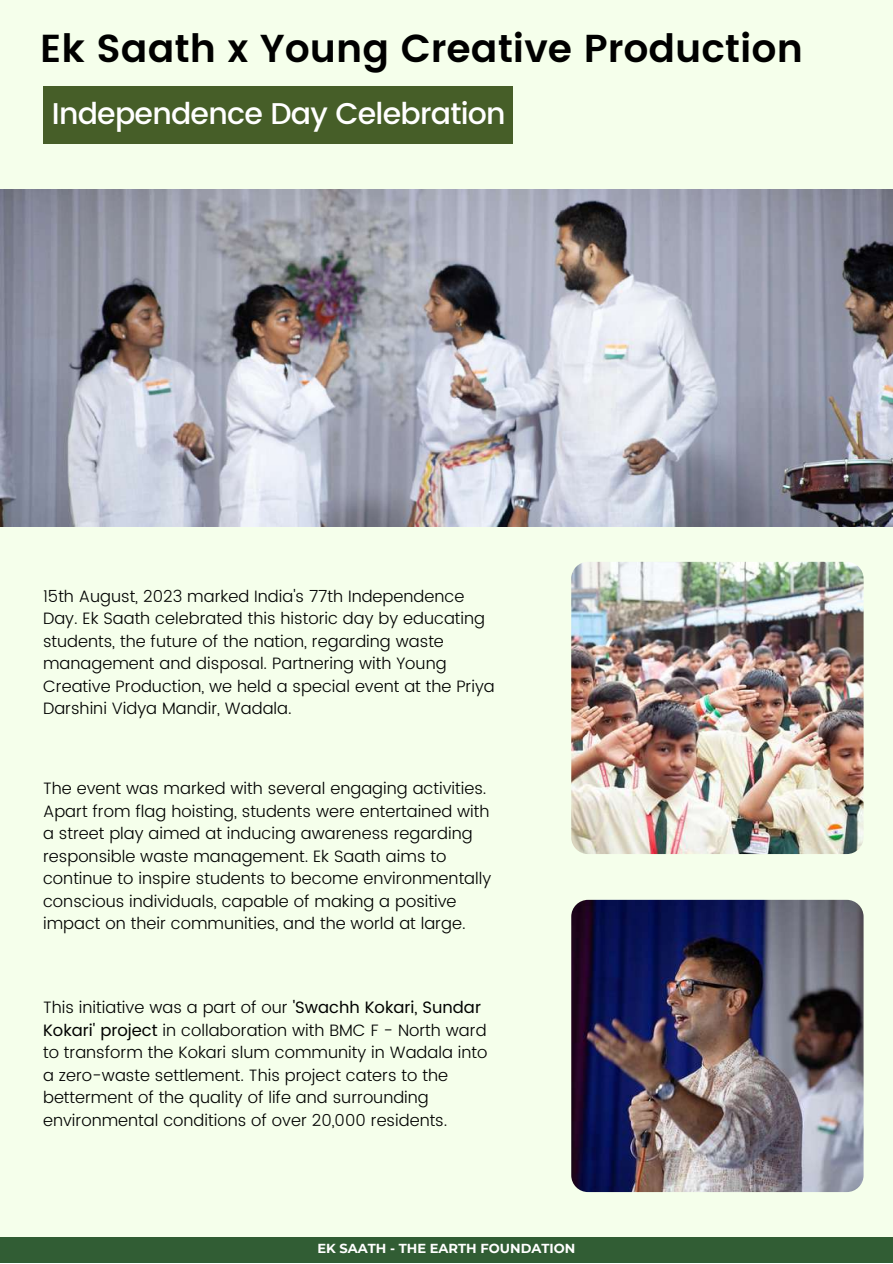
<style>
.page{position:relative;width:893px;height:1264px;background:#fff}
.page>*{position:absolute;margin:0;border:0;box-sizing:border-box;transform-origin:0 0}
.t1{font:600 39px "Poppins";color:#000}
.t2{font:500 30px "Poppins";letter-spacing:-.025em;color:#fff}
.t3{font:300 16.5px/22.5px "Poppins";color:#000}
.t4{font:700 13.05px "Montserrat";color:#fff}
.s1{font-weight:400}
</style>
<div class="page">
<div style="left:0;top:0;width:892px;height:1262px;background:#f5ffeb"></div>
<img style="left:0;top:189px;width:892px;height:337px">
<div style="left:0;top:1237px;width:892px;height:25px;background:#315d34"></div>
<img style="left:571px;top:562px;width:292px;height:292px;border-radius:17px">
<img style="left:571px;top:899px;width:292px;height:292px;border-radius:17px">
<div style="left:43px;top:86px;width:470px;height:58px;background:#465e28"></div>
<h1 class="t1" style="left:40px;top:26px;width:764px">Ek Saath x Young Creative Production</h1>
<h2 class="t2" style="left:52px;top:96px;width:455px">Independence Day Celebration</h2>
<p class="t3" style="left:43px;top:585px;width:453px">15th August, 2023 marked India's 77th Independence Day. Ek Saath celebrated this historic day by educating students, the future of the nation, regarding waste management and disposal. Partnering with Young Creative Production, we held a special event at the Priya Darshini Vidya Mandir, Wadala.</p>
<p class="t3" style="left:43px;top:777px;width:449px">The event was marked with several engaging activities.<br>Apart from flag hoisting, students were entertained with a street play aimed at inducing awareness regarding responsible waste management. Ek Saath aims to continue to inspire students to become environmentally conscious individuals, capable of making a positive impact on their communities, and the world at large.</p>
<p class="t3" style="left:43px;top:996px;width:446px">This initiative was a part of our <span class="s1">'Swachh Kokari, Sundar Kokari' project</span> in collaboration with BMC F - North ward to transform the Kokari slum community in Wadala into a zero-waste settlement. This project caters to the betterment of the quality of life and surrounding environmental conditions of over 20,000 residents.</p>
<p class="t4" style="left:317px;top:1240px;width:259px">EK SAATH - THE EARTH FOUNDATION</p>
</div>
